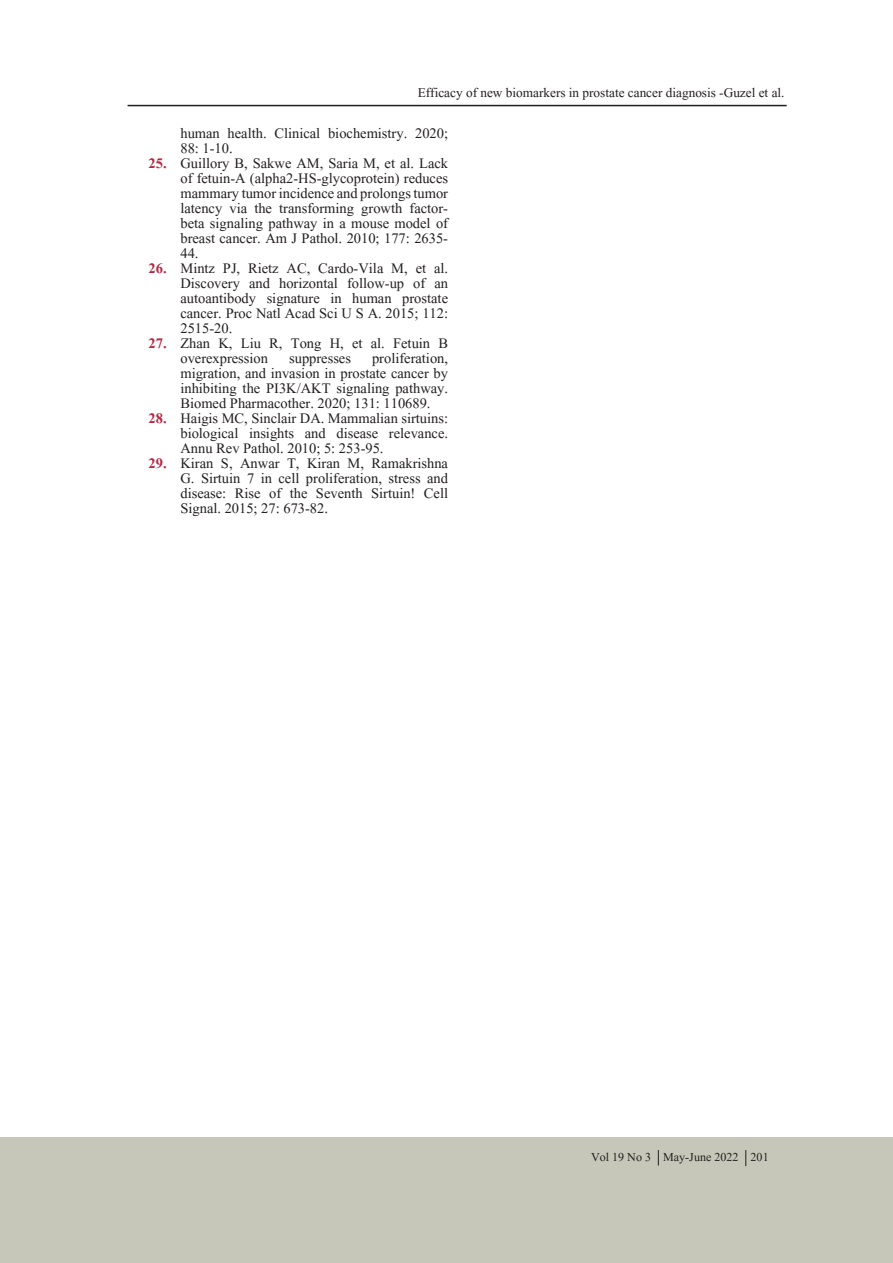
<style>
.page{position:relative;width:893px;height:1263px;background:#fff}
.page>*{position:absolute;margin:0;border:0;box-sizing:border-box;transform-origin:0 0}
.t1{font:18px/15px "Aparajita";color:#231f20;text-align:justify}
.t2{font:16.5px "Aparajita";color:#231f20}
.t3{font:15px "Aparajita";color:#231f20}
.s1{font-weight:700;color:#b62841}
</style>
<div class="page">
<hr style="left:128px;top:105px;width:659px;height:1px;background:#231f20">
<div style="left:0;top:1137px;width:893px;height:126px;background:#c7c7b9"></div>
<svg style="left:658px;top:1150px;width:1px;height:15px"></svg>
<svg style="left:745px;top:1150px;width:1px;height:16px"></svg>
<p class="t2" style="left:418px;top:84px;width:368px">Efficacy of new biomarkers in prostate cancer diagnosis -Guzel et al.</p>
<p class="t1" style="left:180px;top:127px;width:269px">human health. Clinical biochemistry. 2020;<br>88: 1-10.</p>
<p class="t1" style="left:180px;top:157px;width:269px;text-indent:-32px"><span class="s1">25.</span> Guillory B, Sakwe AM, Saria M, et al. Lack of fetuin-A (alpha2-HS-glycoprotein) reduces mammary tumor incidence and prolongs tumor latency via the transforming growth factor&shy;beta signaling pathway in a mouse model of breast cancer. Am J Pathol. 2010; 177: 2635- 44.</p>
<p class="t1" style="left:180px;top:262px;width:269px;text-indent:-32px"><span class="s1">26.</span> Mintz PJ, Rietz AC, Cardo-Vila M, et al.<br>Discovery and horizontal follow-up of an autoantibody signature in human prostate cancer. Proc Natl Acad Sci U S A. 2015; 112:<br>2515-20.</p>
<p class="t1" style="left:180px;top:337px;width:269px;text-indent:-32px"><span class="s1">27.</span> Zhan K, Liu R, Tong H, et al. Fetuin B overexpression suppresses proliferation, migration, and invasion in prostate cancer by inhibiting the PI3K/AKT signaling pathway.<br>Biomed Pharmacother. 2020; 131: 110689.</p>
<p class="t1" style="left:180px;top:412px;width:269px;text-indent:-32px"><span class="s1">28.</span> Haigis MC, Sinclair DA. Mammalian sirtuins: biological insights and disease relevance.<br>Annu Rev Pathol. 2010; 5: 253-95.</p>
<p class="t1" style="left:180px;top:457px;width:269px;text-indent:-32px"><span class="s1">29.</span> Kiran S, Anwar T, Kiran M, Ramakrishna G. Sirtuin 7 in cell proliferation, stress and disease: Rise of the Seventh Sirtuin! Cell Signal. 2015; 27: 673-82.</p>
<p class="t3" style="left:751px;top:1148px;width:20px">1 0</p>
<p class="t3" style="left:591px;top:1150px;width:179px">Vol 19 No 3 May-June 2022 201</p>
</div>
